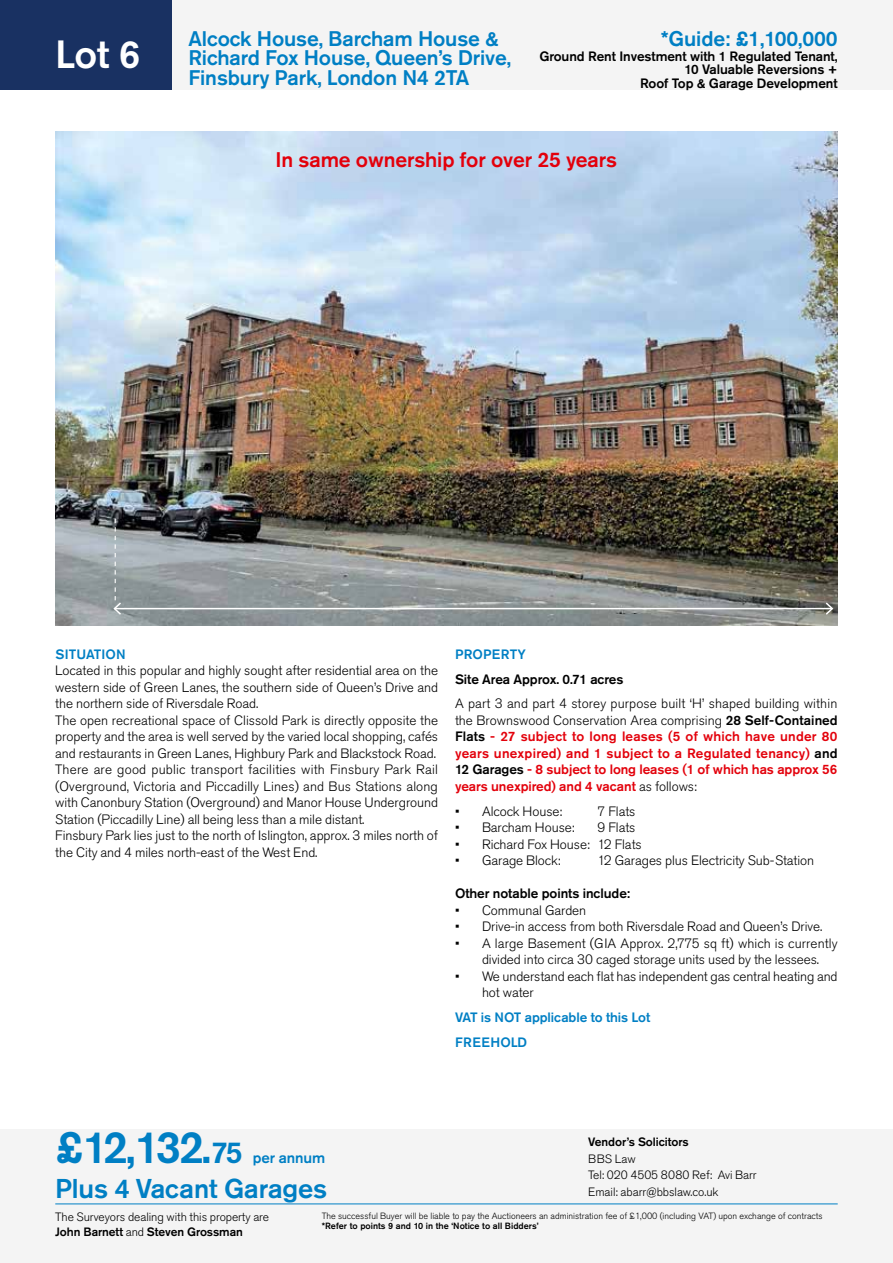
<style>
.page{position:relative;width:893px;height:1263px;background:#fff}
.page>*{position:absolute;margin:0;border:0;box-sizing:border-box;transform-origin:0 0}
.t1{font:500 45px "Akzidenz Grotesk Pro";color:#007fc4}
.t2{font:500 39px "Akzidenz Grotesk Pro";color:#fff}
.t3{font:500 27px "Akzidenz Grotesk Pro";letter-spacing:-.005em;color:#007fc4}
.t4{font:500 21px/19.5px "Akzidenz Grotesk Pro";letter-spacing:-.005em;color:#007fc4}
.t5{font:500 21px "Akzidenz Grotesk Pro";letter-spacing:-.005em;color:#e3000b}
.t6{font:300 13.5px/16.5px "Akzidenz Grotesk Pro";letter-spacing:-.005em;color:#000}
.t7{font:500 13.5px/16.5px "Akzidenz Grotesk Pro";letter-spacing:-.005em;color:#e3000b;text-align:justify}
.t8{font:500 13.5px/13.5px "Akzidenz Grotesk Pro";letter-spacing:-.005em;color:#000;text-align:right}
.t9{font:500 13.5px/24.8px "Akzidenz Grotesk Pro";letter-spacing:-.005em;color:#007fc4}
.t10{font:500 13.5px "Akzidenz Grotesk Pro";letter-spacing:.025em;color:#007fc4}
.t11{font:300 12px/16.5px "Akzidenz Grotesk Pro";letter-spacing:-.005em;color:#000}
.t12{font:500 12px "Akzidenz Grotesk Pro";letter-spacing:-.005em;color:#000}
.t13{font:300 9px "Akzidenz Grotesk Pro";color:#000}
.t14{font:500 9px "Akzidenz Grotesk Pro";color:#000}
.s1{font-weight:300;color:#000}
.s2{color:#000}
.s3{font-size:30px}
.s4{font-size:15px}
.s5{font-weight:500}
</style>
<div class="page">
<div style="left:0;top:0;width:893px;height:89px;background:#f4f4f4"></div>
<div style="left:0;top:1129px;width:893px;height:134px;background:#f4f4f4"></div>
<div style="left:0;top:0;width:171px;height:89px;background:#193162"></div>
<hr style="left:55px;top:1203px;width:783px;height:1px;background:#007fc4">
<img style="left:55px;top:132px;width:783px;height:494px">
<hr style="left:114px;top:608px;width:718px;height:1px;background:#fff">
<svg style="left:112px;top:519px;width:11px;height:97px"></svg>
<svg style="left:824px;top:601px;width:10px;height:15px"></svg>
<h2 class="t2" style="left:55px;top:29px;width:87px">Lot 6</h2>
<h3 class="t4" style="left:189px;top:28px;width:324px">Alcock House, Barcham House &amp;<br>Richard Fox House, Queen’s Drive,<br>Finsbury Park, London N4 2TA</h3>
<h3 class="t4" style="left:661px;top:28px;width:178px">*Guide: £1,100,000</h3>
<p class="t8" style="left:539px;top:49px;width:300px">Ground Rent Investment with 1 Regulated Tenant,<br>10 Valuable Reversions +<br>Roof Top &amp; Garage Development</p>
<h3 class="t5" style="left:276px;top:146px;width:343px">In same ownership for over 25 years</h3>
<p class="t9" style="left:55px;top:642px;width:72px">SITUATION</p>
<p class="t6" style="left:55px;top:662px;width:384px">Located in this popular and highly sought after residential area on the western side of Green Lanes, the southern side of Queen’s Drive and the northern side of Riversdale Road.<br>The open recreational space of Clissold Park is directly opposite the property and the area is well served by the varied local shopping, cafés and restaurants in Green Lanes, Highbury Park and Blackstock Road.<br>There are good public transport facilities with Finsbury Park Rail (Overground, Victoria and Piccadilly Lines) and Bus Stations along with Canonbury Station (Overground) and Manor House Underground Station (Piccadilly Line) all being less than a mile distant.<br>Finsbury Park lies just to the north of Islington, approx. 3 miles north of the City and 4 miles north-east of the West End.</p>
<p class="t10" style="left:455px;top:645px;width:72px">PROPERTY</p>
<p class="t8" style="left:455px;top:672px;width:170px">Site Area Approx. 0.71 acres</p>
<p class="t7" style="left:455px;top:695px;width:384px"><span class="s1">A part 3 and part 4 storey purpose built ‘H’ shaped building within the Brownswood Conservation Area comprising</span> <span class="s2">28 Self-Contained Flats</span> - 27 subject to long leases (5 of which have under 80 years unexpired) and 1 subject to a Regulated tenancy) <span class="s2">and 12 Garages</span> - 8 subject to long leases (1 of which has approx 56 years unexpired) and 4 vacant <span class="s1">as follows:</span></p>
<p class="t6" style="left:455px;top:803px;width:109px">• Alcock House:</p>
<p class="t6" style="left:597px;top:803px;width:39px">7 Flats</p>
<p class="t6" style="left:455px;top:819px;width:121px">• Barcham House:</p>
<p class="t6" style="left:597px;top:819px;width:39px">9 Flats</p>
<p class="t6" style="left:455px;top:836px;width:188px">• Richard Fox House: 12 Flats</p>
<p class="t6" style="left:455px;top:852px;width:107px">• Garage Block:</p>
<p class="t6" style="left:597px;top:852px;width:218px">12 Garages plus Electricity Sub-Station</p>
<p class="t8" style="left:455px;top:886px;width:177px">Other notable points include:</p>
<p class="t6" style="left:455px;top:902px;width:133px">• Communal Garden</p>
<p class="t6" style="left:455px;top:918px;width:369px">• Drive-in access from both Riversdale Road and Queen’s Drive.</p>
<p class="t6" style="left:482px;top:935px;width:357px;text-indent:-27px">• A large Basement (GIA Approx. 2,775 sq ft) which is currently divided into circa 30 caged storage units used by the lessees.</p>
<p class="t6" style="left:482px;top:968px;width:357px;text-indent:-27px">• We understand each flat has independent gas central heating and hot water</p>
<p class="t9" style="left:455px;top:1004px;width:197px">VAT is NOT applicable to this Lot<br>FREEHOLD</p>
<h1 class="t1" style="left:55px;top:1118px;width:272px">£12,132.<span class="s3">75</span> <span class="s4">per annum</span></h1>
<h3 class="t3" style="left:55px;top:1171px;width:273px">Plus 4 Vacant Garages</h3>
<p class="t12" style="left:588px;top:1134px;width:102px">Vendor’s Solicitors</p>
<p class="t11" style="left:588px;top:1150px;width:170px">BBS Law<br>Tel: 020 4505 8080 Ref: Avi Barr<br>Email: abarr@bbslaw.co.uk</p>
<p class="t11" style="left:55px;top:1209px;width:215px;line-height:15px">The Surveyors dealing with this property are<br><span class="s5">John Barnett</span> and <span class="s5">Steven Grossman</span></p>
<p class="t13" style="left:322px;top:1209px;width:502px">The successful Buyer will be liable to pay the Auctioneers an administration fee of £1,000 (including VAT) upon exchange of contracts</p>
<p class="t14" style="left:322px;top:1220px;width:218px">*Refer to points 9 and 10 in the ‘Notice to all Bidders’</p>
</div>
